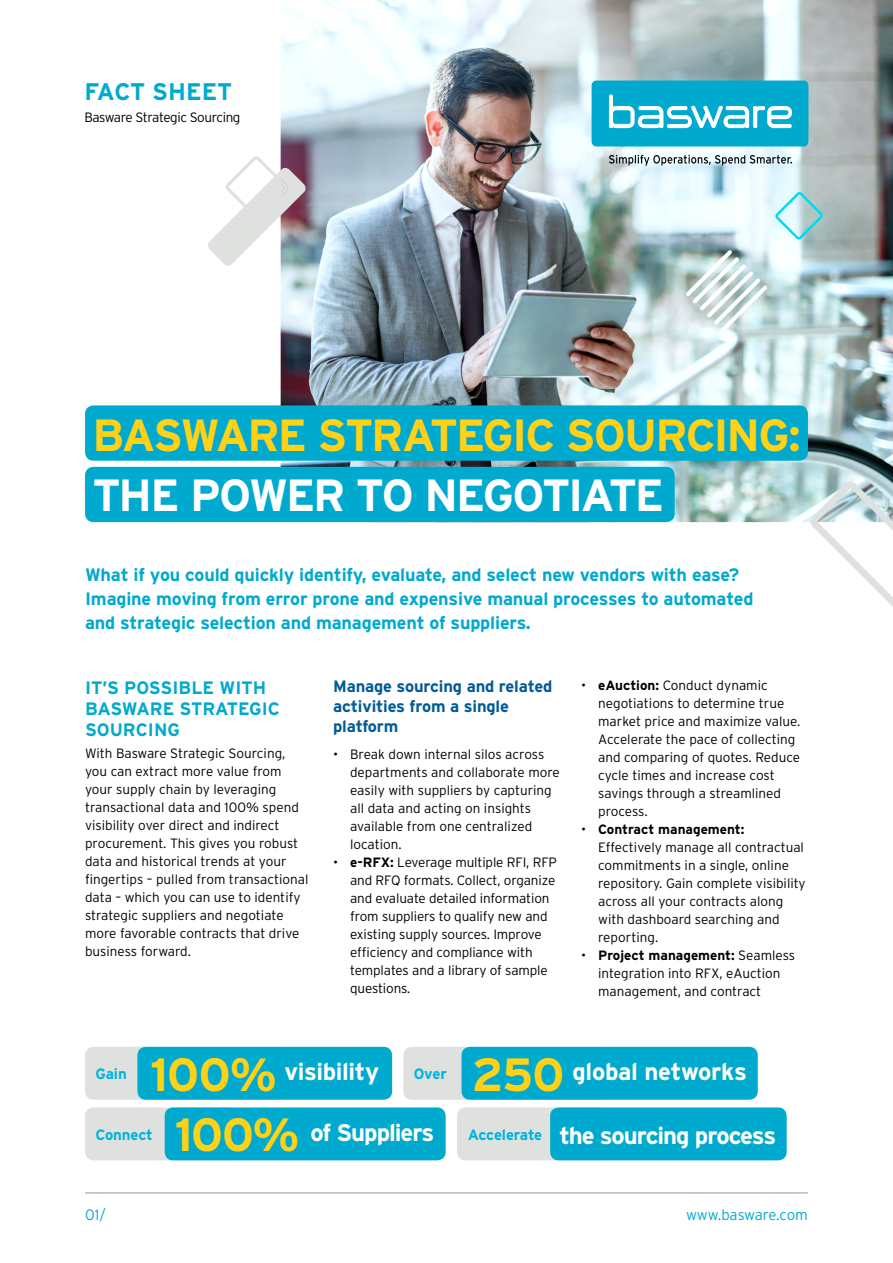
<style>
.page{position:relative;width:893px;height:1263px;background:#fff}
.page>*{position:absolute;margin:0;border:0;box-sizing:border-box;transform-origin:0 0}
.t1{font:700 45px "Interstate";letter-spacing:-.045em;color:#ffd218}
.t2{font:700 45px "Interstate";letter-spacing:-.05em;color:#fff}
.t3{font:700 24px "Interstate";letter-spacing:-.04em;color:#fff}
.t4{font:700 24px "Interstate";letter-spacing:-.015em;color:#fff}
.t5{font:700 24px "Interstate";letter-spacing:-.02em;color:#fff}
.t6{font:700 24px "Interstate";color:#00a9ce}
.t7{font:700 18px/24px "Interstate";letter-spacing:-.01em;color:#00a9ce}
.t8{font:700 16.5px/19.8px "Interstate";letter-spacing:-.01em;color:#005b96}
.t9{font:700 15px "Interstate";letter-spacing:-.01em;color:#00b3dc}
.t10{font:300 15px "Interstate";color:#00a9ce}
.t11{font:300 13.5px/18px "Interstate";color:#000}
.t12{font:300 13.5px "Interstate";letter-spacing:-.03em;color:#000}
.s1{font-weight:700}
.s2{font-size:46.5px;color:#ffd218}
</style>
<div class="page">
<img style="left:281px;top:0;width:612px;height:522px">
<svg style="left:208px;top:156px;width:98px;height:110px"></svg>
<hr style="left:85px;top:1192px;width:723px;height:1px;background:#939598">
<div style="left:85px;top:405px;width:723px;height:56px;background:#00a9ce;border-radius:9px"></div>
<div style="left:85px;top:467px;width:590px;height:55px;background:#00a9ce;border-radius:9px"></div>
<svg style="left:775px;top:192px;width:48px;height:47px;background:#b0dfe3"></svg>
<svg style="left:810px;top:481px;width:83px;height:126px"></svg>
<svg style="left:686px;top:250px;width:81px;height:82px"></svg>
<div style="left:85px;top:1047px;width:205px;height:53px;background:#dfe1df;border-radius:9px"></div>
<div style="left:403px;top:1047px;width:205px;height:53px;background:#dfe1df;border-radius:9px"></div>
<div style="left:137px;top:1047px;width:255px;height:53px;background:#00a9ce;border-radius:9px"></div>
<div style="left:461px;top:1047px;width:297px;height:53px;background:#00a9ce;border-radius:9px"></div>
<div style="left:85px;top:1107px;width:153px;height:53px;background:#dfe1df;border-radius:9px"></div>
<div style="left:457px;top:1107px;width:153px;height:53px;background:#dfe1df;border-radius:9px"></div>
<div style="left:165px;top:1107px;width:281px;height:53px;background:#00a9ce;border-radius:9px"></div>
<div style="left:550px;top:1107px;width:237px;height:53px;background:#00a9ce;border-radius:9px"></div>
<div style="left:592px;top:81px;width:216px;height:65px;background:#00a9ce;border-radius:5px"></div>
<svg style="left:609px;top:94px;width:183px;height:34px"></svg>
<svg style="left:609px;top:155px;width:183px;height:11px"></svg>
<h2 class="t6" style="left:85px;top:78px;width:149px">FACT SHEET</h2>
<p class="t12" style="left:85px;top:110px;width:158px">Basware Strategic Sourcing</p>
<h1 class="t1" style="left:92px;top:410px;width:710px">BASWARE STRATEGIC SOURCING:</h1>
<h1 class="t2" style="left:92px;top:470px;width:573px">THE POWER TO NEGOTIATE</h1>
<h3 class="t7" style="left:85px;top:563px;width:670px">What if you could quickly identify, evaluate, and select new vendors with ease?<br>Imagine moving from error prone and expensive manual processes to automated and strategic selection and management of suppliers.</h3>
<h3 class="t7" style="left:85px;top:677px;width:196px;line-height:21px">IT’S POSSIBLE WITH<br>BASWARE STRATEGIC<br>SOURCING</h3>
<p class="t11" style="left:85px;top:744px;width:225px">With Basware Strategic Sourcing, you can extract more value from your supply chain by leveraging transactional data and 100% spend visibility over direct and indirect procurement. This gives you robust data and historical trends at your fingertips – pulled from transactional data – which you can use to identify strategic suppliers and negotiate more favorable contracts that drive business forward.</p>
<p class="t8" style="left:333px;top:677px;width:221px">Manage sourcing and related activities from a single platform</p>
<p class="t11" style="left:350px;top:745px;width:211px;text-indent:-17px">• Break down internal silos across departments and collaborate more easily with suppliers by capturing all data and acting on insights available from one centralized location.</p>
<p class="t11" style="left:350px;top:853px;width:208px;text-indent:-17px">• <span class="s1">e-RFX:</span> Leverage multiple RFI, RFP and RFQ formats. Collect, organize and evaluate detailed information from suppliers to qualify new and existing supply sources. Improve efficiency and compliance with templates and a library of sample questions.</p>
<p class="t11" style="left:598px;top:676px;width:204px;text-indent:-17px">• <span class="s1">eAuction:</span> Conduct dynamic negotiations to determine true market price and maximize value.<br>Accelerate the pace of collecting and comparing of quotes. Reduce cycle times and increase cost savings through a streamlined process.</p>
<p class="t11" style="left:598px;top:820px;width:209px;text-indent:-17px">• <span class="s1">Contract management:<br></span>Effectively manage all contractual commitments in a single, online repository. Gain complete visibility across all your contracts along with dashboard searching and reporting.</p>
<p class="t11" style="left:598px;top:946px;width:198px;text-indent:-17px">• <span class="s1">Project management:</span> Seamless integration into RFX, eAuction management, and contract</p>
<h2 class="t5" style="left:150px;top:1058px;width:231px"><span class="s2">100%</span> visibility</h2>
<h2 class="t4" style="left:472px;top:1058px;width:277px"><span class="s2">250</span> global networks</h2>
<p class="t9" style="left:95px;top:1126px;width:59px">Connect</p>
<p class="t9" style="left:468px;top:1126px;width:76px">Accelerate</p>
<p class="t9" style="left:95px;top:1066px;width:33px">Gain</p>
<p class="t9" style="left:414px;top:1066px;width:35px">Over</p>
<h2 class="t3" style="left:175px;top:1119px;width:261px"><span class="s2">100%</span> of Suppliers</h2>
<h2 class="t3" style="left:559px;top:1122px;width:218px">the sourcing process</h2>
<p class="t10" style="left:85px;top:1206px;width:22px">01/</p>
<p class="t10" style="left:686px;top:1206px;width:123px">www.basware.com</p>
</div>
